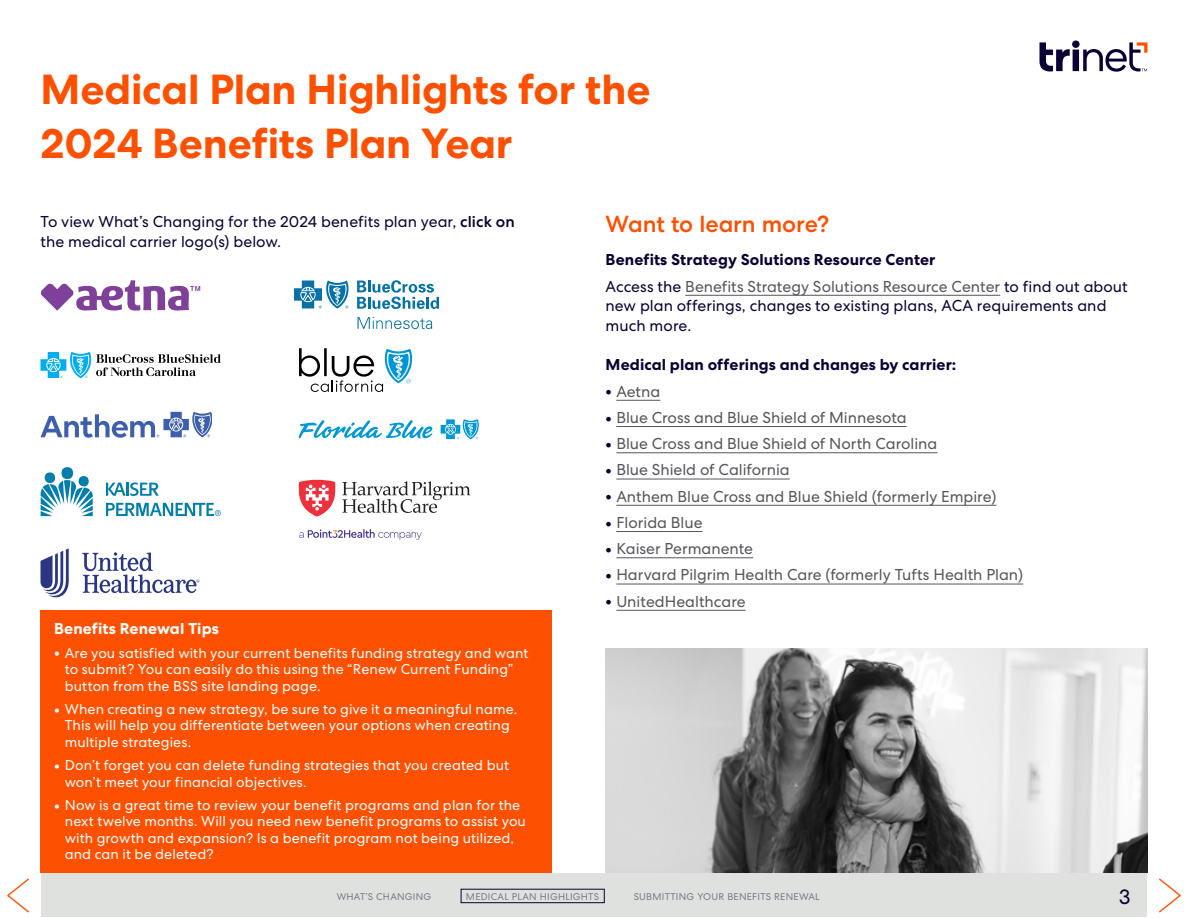
<style>
.page{position:relative;width:1188px;height:918px;background:#fff}
.page>*{position:absolute;margin:0;border:0;box-sizing:border-box;transform-origin:0 0}
.t1{font:700 42px/54px "Centra No 2";letter-spacing:-.005em;color:#fd5000}
.t2{font:500 23.25px "Centra No 2";letter-spacing:-.005em;color:#fd5000}
.t3{font:21px "Centra No 2";color:#0b0134}
.t4{font:15.75px "Centra No 2";color:#54565a}
.t5{font:15.75px/19.5px "Centra No 2";letter-spacing:.005em;color:#0b0134}
.t6{font:700 15.75px/26.2px "Centra No 2";letter-spacing:.005em;color:#0b0134}
.t7{font:700 15.75px "Centra No 2";letter-spacing:.005em;color:#fff}
.t8{font:14.25px/16.5px "Centra No 2";letter-spacing:.005em;color:#fff}
.t9{font:9.75px "Centra No 2";letter-spacing:.025em;color:#797d82}
.s1{font-weight:500}
.s2{font-weight:700;font-size:16.35px}
.s3{font-weight:400}
.s4{font-weight:400;color:#54565a}
.s5{font-weight:700;font-size:18.15px;color:#0b0134}
</style>
<div class="page">
<div style="left:40px;top:610px;width:512px;height:264px;background:#fd5000"></div>
<svg style="left:40px;top:280px;width:160px;height:31px"></svg>
<svg style="left:299px;top:348px;width:114px;height:44px"></svg>
<svg style="left:40px;top:467px;width:53px;height:49px"></svg>
<svg style="left:106px;top:503px;width:115px;height:13px"></svg>
<svg style="left:106px;top:482px;width:53px;height:14px"></svg>
<svg style="left:342px;top:481px;width:128px;height:32px"></svg>
<svg style="left:299px;top:480px;width:37px;height:37px"></svg>
<svg style="left:299px;top:529px;width:123px;height:11px"></svg>
<hr style="left:685px;top:295px;width:315px;height:1px;background:#54565a">
<hr style="left:616px;top:400px;width:44px;height:1px;background:#54565a">
<hr style="left:616px;top:426px;width:291px;height:1px;background:#54565a">
<hr style="left:616px;top:453px;width:321px;height:1px;background:#54565a">
<hr style="left:616px;top:479px;width:174px;height:1px;background:#54565a">
<hr style="left:616px;top:505px;width:381px;height:1px;background:#54565a">
<hr style="left:616px;top:531px;width:87px;height:1px;background:#54565a">
<hr style="left:616px;top:558px;width:137px;height:1px;background:#54565a">
<hr style="left:616px;top:584px;width:407px;height:1px;background:#54565a">
<hr style="left:616px;top:610px;width:130px;height:1px;background:#54565a">
<svg style="left:299px;top:420px;width:134px;height:19px"></svg>
<svg style="left:441px;top:419px;width:38px;height:20px"></svg>
<svg style="left:41px;top:352px;width:180px;height:26px"></svg>
<svg style="left:40px;top:548px;width:29px;height:49px"></svg>
<svg style="left:82px;top:552px;width:117px;height:41px"></svg>
<svg style="left:41px;top:412px;width:171px;height:26px"></svg>
<svg style="left:357px;top:280px;width:82px;height:29px"></svg>
<svg style="left:358px;top:317px;width:74px;height:12px"></svg>
<svg style="left:294px;top:281px;width:55px;height:28px"></svg>
<img style="left:606px;top:649px;width:541px;height:225px">
<div style="left:40px;top:874px;width:1108px;height:43px;background:#dfe1df"></div>
<svg style="left:1040px;top:40px;width:108px;height:32px"></svg>
<div style="left:461px;top:889px;width:143px;height:14px;border:1px solid #0b0134"></div>
<svg style="left:40px;top:873px;width:10px;height:44px"></svg>
<svg style="left:7px;top:874px;width:37px;height:41px"></svg>
<svg style="left:1147px;top:874px;width:34px;height:41px"></svg>
<h1 class="t1" style="left:40px;top:63px;width:612px">Medical Plan Highlights for the<br>2024 Benefits Plan Year</h1>
<p class="t5" style="left:40px;top:212px;width:476px">To view What’s Changing for the 2024 benefits plan year, <span class="s1">click on </span>the medical carrier logo(s) below.</p>
<p class="t7" style="left:54px;top:620px;width:166px">Benefits Renewal Tips</p>
<p class="t8" style="left:65px;top:644px;width:465px;text-indent:-11px"><span class="s2">•</span> Are you satisfied with your current benefits funding strategy and want to submit? You can easily do this using the “Renew Current Funding” button from the BSS site landing page.</p>
<p class="t8" style="left:65px;top:701px;width:454px;text-indent:-11px"><span class="s2">•</span> When creating a new strategy, be sure to give it a meaningful name.<br>This will help you differentiate between your options when creating multiple strategies.</p>
<p class="t8" style="left:65px;top:757px;width:446px;text-indent:-11px"><span class="s2">•</span> Don’t forget you can delete funding strategies that you created but won’t meet your financial objectives.</p>
<p class="t8" style="left:65px;top:797px;width:463px;text-indent:-11px"><span class="s2">•</span> Now is a great time to review your benefit programs and plan for the next twelve months. Will you need new benefit programs to assist you with growth and expansion? Is a benefit program not being utilized, and can it be deleted?</p>
<h2 class="t2" style="left:606px;top:211px;width:225px">Want to learn more?</h2>
<p class="t6" style="left:606px;top:247px;width:524px">Benefits Strategy Solutions Resource Center<br><span class="s3">Access the</span> <span class="s4">Benefits Strategy Solutions Resource Center</span> <span class="s3">to find out about</span></p>
<p class="t5" style="left:606px;top:296px;width:502px">new plan offerings, changes to existing plans, ACA requirements and much more.</p>
<p class="t6" style="left:606px;top:352px;width:352px">Medical plan offerings and changes by carrier:</p>
<p class="t4" style="left:606px;top:382px;width:56px"><span class="s5">•</span> Aetna</p>
<p class="t4" style="left:606px;top:408px;width:303px"><span class="s5">•</span> Blue Cross and Blue Shield of Minnesota</p>
<p class="t4" style="left:606px;top:434px;width:333px"><span class="s5">•</span> Blue Cross and Blue Shield of North Carolina</p>
<p class="t4" style="left:606px;top:461px;width:186px"><span class="s5">•</span> Blue Shield of California</p>
<p class="t4" style="left:606px;top:487px;width:392px"><span class="s5">•</span> Anthem Blue Cross and Blue Shield (formerly Empire)</p>
<p class="t4" style="left:606px;top:513px;width:98px"><span class="s5">•</span> Florida Blue</p>
<p class="t4" style="left:606px;top:539px;width:149px"><span class="s5">•</span> Kaiser Permanente</p>
<p class="t4" style="left:606px;top:566px;width:419px"><span class="s5">•</span> Harvard Pilgrim Health Care (formerly Tufts Health Plan)</p>
<p class="t4" style="left:606px;top:592px;width:142px"><span class="s5">•</span> UnitedHealthcare</p>
<p class="t9" style="left:337px;top:891px;width:96px">WHAT’S CHANGING</p>
<p class="t9" style="left:466px;top:891px;width:135px">MEDICAL PLAN HIGHLIGHTS</p>
<p class="t9" style="left:634px;top:891px;width:187px">SUBMITTING YOUR BENEFITS RENEWAL</p>
<h3 class="t3" style="left:1119px;top:885px;width:13px">3</h3>
</div>
